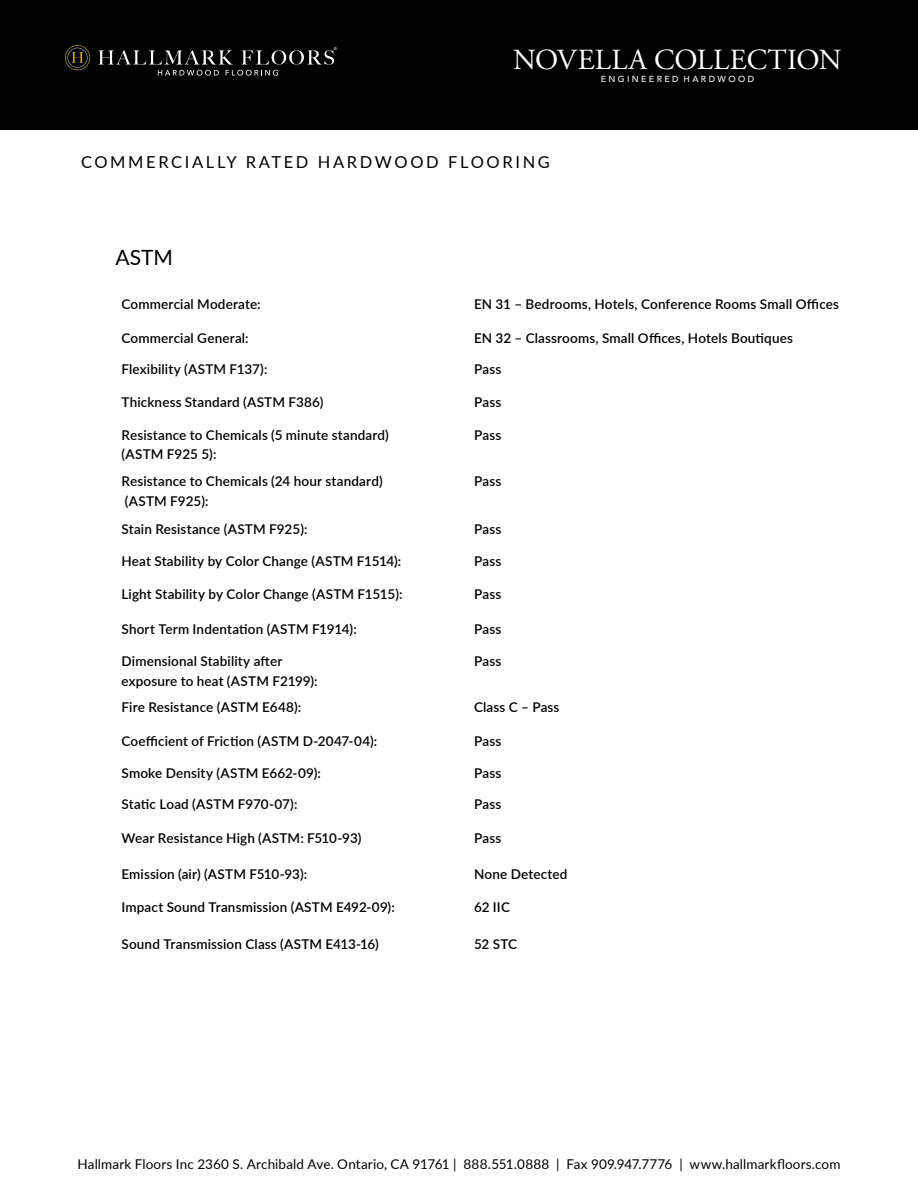
<style>
.page{position:relative;width:918px;height:1188px;background:#fff}
.page>*{position:absolute;margin:0;border:0;box-sizing:border-box;transform-origin:0 0}
.t1{font:29.1px "Adobe Garamond Pro";letter-spacing:.005em;color:#fff}
.t2{font:21px "Lato";color:#000}
.t3{font:16.5px "Lato";letter-spacing:.16em;color:#000}
.t4{font:600 13.5px/19.5px "Lato";letter-spacing:.01em;color:#000}
.t5{font:13.5px "Lato";letter-spacing:.01em;color:#000}
.t6{font:500 8.7px "Avenir";color:#fff}
</style>
<div class="page">
<div style="left:0;top:0;width:918px;height:130px;background:#000"></div>
<div style="left:64px;top:44px;width:27px;height:27px;border:1px solid #000;border-radius:50%"></div>
<svg style="left:65px;top:45px;width:25px;height:25px"></svg>
<svg style="left:98px;top:47px;width:239px;height:29px"></svg>
<h1 class="t1" style="left:513px;top:43px;width:330px">NOVELLA COLLECTION</h1>
<p class="t6" style="left:601px;top:74px;width:155px">E N G I N E E R E D H A R D W O O D</p>
<p class="t3" style="left:81px;top:150px;width:470px">COMMERCIALLY RATED HARDWOOD FLOORING</p>
<h2 class="t2" style="left:115px;top:242px;width:59px">ASTM</h2>
<p class="t4" style="left:121px;top:293px;width:141px">Commercial Moderate:</p>
<p class="t4" style="left:474px;top:293px;width:366px">EN 31 – Bedrooms, Hotels, Conference Rooms Small Offices</p>
<p class="t4" style="left:121px;top:328px;width:129px">Commercial General:</p>
<p class="t4" style="left:474px;top:328px;width:320px">EN 32 – Classrooms, Small Offices, Hotels Boutiques</p>
<p class="t4" style="left:121px;top:359px;width:148px">Flexibility (ASTM F137):</p>
<p class="t4" style="left:474px;top:359px;width:29px">Pass</p>
<p class="t4" style="left:121px;top:392px;width:203px">Thickness Standard (ASTM F386)</p>
<p class="t4" style="left:474px;top:392px;width:29px">Pass</p>
<p class="t4" style="left:121px;top:424px;width:269px">Resistance to Chemicals (5 minute standard) (ASTM F925 5):</p>
<p class="t4" style="left:474px;top:424px;width:29px">Pass</p>
<p class="t4" style="left:121px;top:471px;width:263px">Resistance to Chemicals (24 hour standard) (ASTM F925):</p>
<p class="t4" style="left:474px;top:471px;width:29px">Pass</p>
<p class="t4" style="left:121px;top:518px;width:188px">Stain Resistance (ASTM F925):</p>
<p class="t4" style="left:474px;top:518px;width:29px">Pass</p>
<p class="t4" style="left:121px;top:551px;width:281px">Heat Stability by Color Change (ASTM F1514):</p>
<p class="t4" style="left:474px;top:551px;width:29px">Pass</p>
<p class="t4" style="left:121px;top:584px;width:283px">Light Stability by Color Change (ASTM F1515):</p>
<p class="t4" style="left:474px;top:584px;width:29px">Pass</p>
<p class="t4" style="left:121px;top:619px;width:237px">Short Term Indentation (ASTM F1914):</p>
<p class="t4" style="left:474px;top:619px;width:29px">Pass</p>
<p class="t4" style="left:121px;top:651px;width:198px">Dimensional Stability after exposure to heat (ASTM F2199):</p>
<p class="t4" style="left:474px;top:651px;width:29px">Pass</p>
<p class="t4" style="left:121px;top:697px;width:181px">Fire Resistance (ASTM E648):</p>
<p class="t4" style="left:474px;top:697px;width:87px">Class C – Pass</p>
<p class="t4" style="left:121px;top:731px;width:257px">Coefficient of Friction (ASTM D-2047-04):</p>
<p class="t4" style="left:474px;top:731px;width:29px">Pass</p>
<p class="t4" style="left:121px;top:763px;width:201px">Smoke Density (ASTM E662-09):</p>
<p class="t4" style="left:474px;top:763px;width:29px">Pass</p>
<p class="t4" style="left:121px;top:794px;width:178px">Static Load (ASTM F970-07):</p>
<p class="t4" style="left:474px;top:794px;width:29px">Pass</p>
<p class="t4" style="left:121px;top:828px;width:242px">Wear Resistance High (ASTM: F510-93)</p>
<p class="t4" style="left:474px;top:828px;width:29px">Pass</p>
<p class="t4" style="left:121px;top:864px;width:187px">Emission (air) (ASTM F510-93):</p>
<p class="t4" style="left:474px;top:864px;width:95px">None Detected</p>
<p class="t4" style="left:121px;top:896px;width:275px">Impact Sound Transmission (ASTM E492-09):</p>
<p class="t4" style="left:474px;top:896px;width:37px">62 IIC</p>
<p class="t4" style="left:121px;top:934px;width:259px">Sound Transmission Class (ASTM E413-16)</p>
<p class="t4" style="left:474px;top:934px;width:45px">52 STC</p>
<p class="t5" style="left:77px;top:1154px;width:765px">Hallmark Floors Inc 2360 S. Archibald Ave. Ontario, CA 91761 | 888.551.0888 | Fax 909.947.7776 | www.hallmarkfloors.com</p>
</div>
